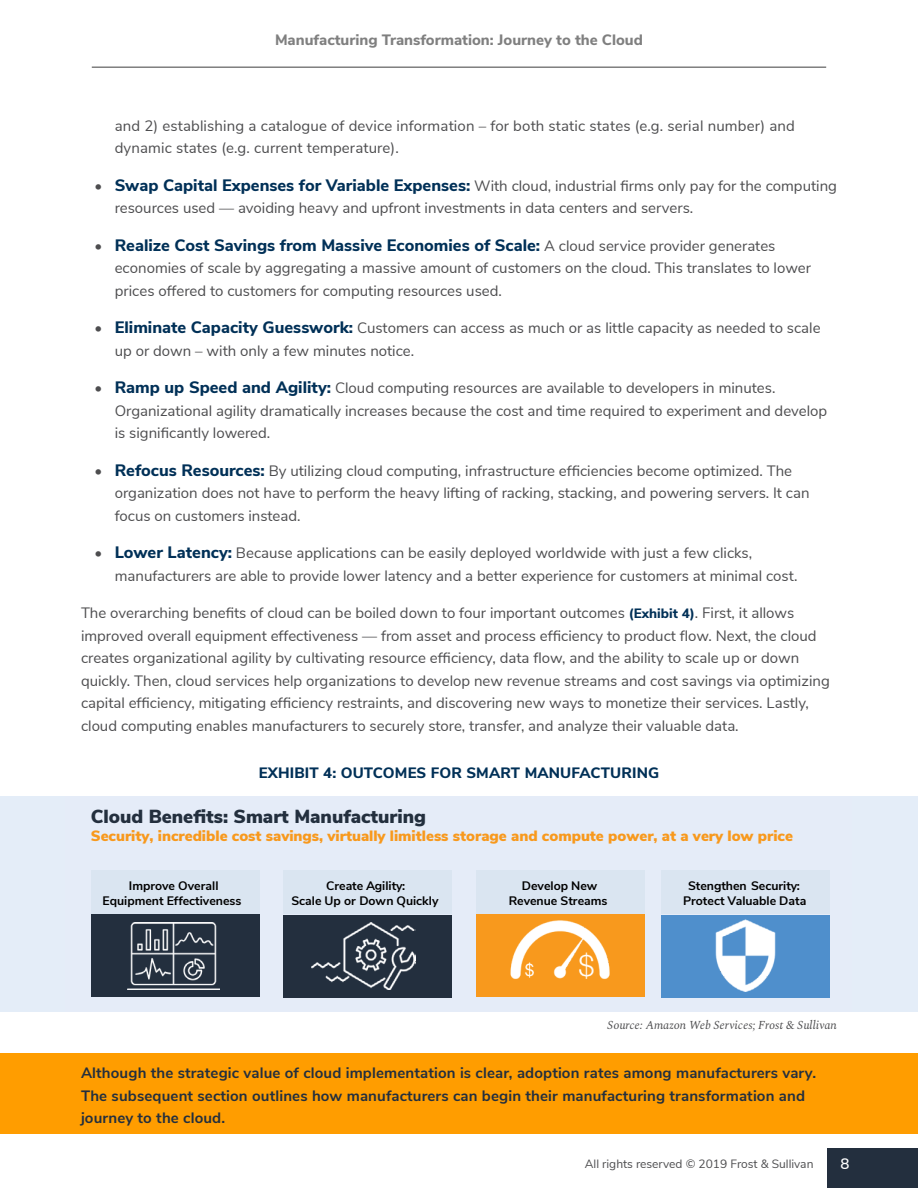
<style>
.page{position:relative;width:918px;height:1188px;background:#fff}
.page>*{position:absolute;margin:0;border:0;box-sizing:border-box;transform-origin:0 0}
.t1{font:900 18.9px "Nunito Sans";color:#232f3e}
.t2{font:800 16.5px "Nunito Sans";color:#003057}
.t3{font:15px/22.5px "Nunito Sans";color:#4d4d4f}
.t4{font:700 15px/22.5px "Nunito Sans";letter-spacing:.01em;color:#232f3e}
.t5{font:800 15px "Nunito Sans";color:#7f7f7f}
.t6{font:800 15px "Nunito Sans";letter-spacing:.01em;color:#003057}
.t7{font:600 15px "Nunito Sans";color:#fff}
.t8{font:900 14.85px "Nunito Sans";color:#f8991d}
.t9{font:700 12.3px/14.7px "Nunito Sans";color:#000;text-align:center}
.t10{font:italic 12px "Spectral";color:#4d4d4f}
.t11{font:12px "Nunito Sans";color:#4d4d4f}
.s1{font-weight:800;font-size:16.5px;color:#003057}
.s2{font-weight:400;font-size:15px;color:#4d4d4f}
.s3{font-weight:800;font-size:13.5px;color:#003057}
</style>
<div class="page">
<hr style="left:92px;top:66px;width:734px;height:2px;background:#7f7f7f">
<div style="left:828px;top:1148px;width:90px;height:40px;background:#232f3e"></div>
<div style="left:0;top:797px;width:918px;height:215px;background:#e4edf8"></div>
<div style="left:661px;top:915px;width:169px;height:82px;background:#4f8fcc"></div>
<div style="left:476px;top:914px;width:169px;height:83px;background:#f8991d"></div>
<div style="left:283px;top:915px;width:168px;height:82px;background:#232f3e"></div>
<div style="left:91px;top:914px;width:169px;height:83px;background:#232f3e"></div>
<div style="left:476px;top:870px;width:169px;height:43px;background:#dae5f1"></div>
<div style="left:661px;top:870px;width:169px;height:44px;background:#dae5f1"></div>
<div style="left:91px;top:870px;width:169px;height:43px;background:#dae5f1"></div>
<div style="left:283px;top:870px;width:168px;height:44px;background:#dae5f1"></div>
<img style="left:127px;top:922px;width:93px;height:68px">
<img style="left:311px;top:922px;width:105px;height:68px">
<img style="left:510px;top:920px;width:100px;height:59px">
<img style="left:715px;top:919px;width:61px;height:73px">
<div style="left:0;top:1053px;width:918px;height:81px;background:#ff9d00"></div>
<p class="t5" style="left:275px;top:29px;width:369px">Manufacturing Transformation: Journey to the Cloud</p>
<p class="t3" style="left:115px;top:114px;width:682px">and 2) establishing a catalogue of device information – for both static states (e.g. serial number) and dynamic states (e.g. current temperature).</p>
<p class="t3" style="left:115px;top:174px;width:724px;text-indent:-20px">• <span class="s1">Swap Capital Expenses for Variable Expenses:</span> With cloud, industrial firms only pay for the computing resources used — avoiding heavy and upfront investments in data centers and servers.</p>
<p class="t2" style="left:94px;top:233px;width:682px"><span class="s2">•</span> Realize Cost Savings from Massive Economies of Scale: <span class="s2">A cloud service provider generates</span></p>
<p class="t3" style="left:115px;top:256px;width:698px">economies of scale by aggregating a massive amount of customers on the cloud. This translates to lower prices offered to customers for computing resources used.</p>
<p class="t3" style="left:115px;top:316px;width:707px;text-indent:-20px">• <span class="s1">Eliminate Capacity Guesswork:</span> Customers can access as much or as little capacity as needed to scale up or down – with only a few minutes notice.</p>
<p class="t3" style="left:115px;top:376px;width:714px;text-indent:-20px">• <span class="s1">Ramp up Speed and Agility:</span> Cloud computing resources are available to developers in minutes.<br>Organizational agility dramatically increases because the cost and time required to experiment and develop is significantly lowered.</p>
<p class="t3" style="left:115px;top:459px;width:696px;text-indent:-20px">• <span class="s1">Refocus Resources:</span> By utilizing cloud computing, infrastructure efficiencies become optimized. The organization does not have to perform the heavy lifting of racking, stacking, and powering servers. It can focus on customers instead.</p>
<p class="t3" style="left:115px;top:541px;width:684px;text-indent:-20px">• <span class="s1">Lower Latency:</span> Because applications can be easily deployed worldwide with just a few clicks, manufacturers are able to provide lower latency and a better experience for customers at minimal cost.</p>
<p class="t3" style="left:81px;top:601px;width:750px">The overarching benefits of cloud can be boiled down to four important outcomes <span class="s3">(Exhibit 4)</span>. First, it allows improved overall equipment effectiveness — from asset and process efficiency to product flow. Next, the cloud creates organizational agility by cultivating resource efficiency, data flow, and the ability to scale up or down quickly. Then, cloud services help organizations to develop new revenue streams and cost savings via optimizing capital efficiency, mitigating efficiency restraints, and discovering new ways to monetize their services. Lastly, cloud computing enables manufacturers to securely store, transfer, and analyze their valuable data.</p>
<p class="t6" style="left:259px;top:762px;width:402px">EXHIBIT 4: OUTCOMES FOR SMART MANUFACTURING</p>
<p class="t1" style="left:91px;top:802px;width:337px">Cloud Benefits: Smart Manufacturing</p>
<p class="t8" style="left:91px;top:825px;width:704px">Security, incredible cost savings, virtually limitless storage and compute power, at a very low price</p>
<p class="t9" style="left:509px;top:878px;width:100px">Develop New<br>Revenue Streams</p>
<p class="t9" style="left:683px;top:878px;width:125px">Stengthen Security:<br>Protect Valuable Data</p>
<p class="t9" style="left:103px;top:878px;width:140px">Improve Overall<br>Equipment Effectiveness</p>
<p class="t9" style="left:291px;top:878px;width:149px">Create Agility:<br>Scale Up or Down Quickly</p>
<p class="t10" style="left:608px;top:1017px;width:231px">Source: Amazon Web Services; Frost &amp; Sullivan</p>
<p class="t4" style="left:81px;top:1061px;width:737px">Although the strategic value of cloud implementation is clear, adoption rates among manufacturers vary.<br>The subsequent section outlines how manufacturers can begin their manufacturing transformation and journey to the cloud.</p>
<p class="t11" style="left:585px;top:1155px;width:230px">All rights reserved © 2019 Frost &amp; Sullivan</p>
<p class="t7" style="left:841px;top:1153px;width:10px">8</p>
</div>
